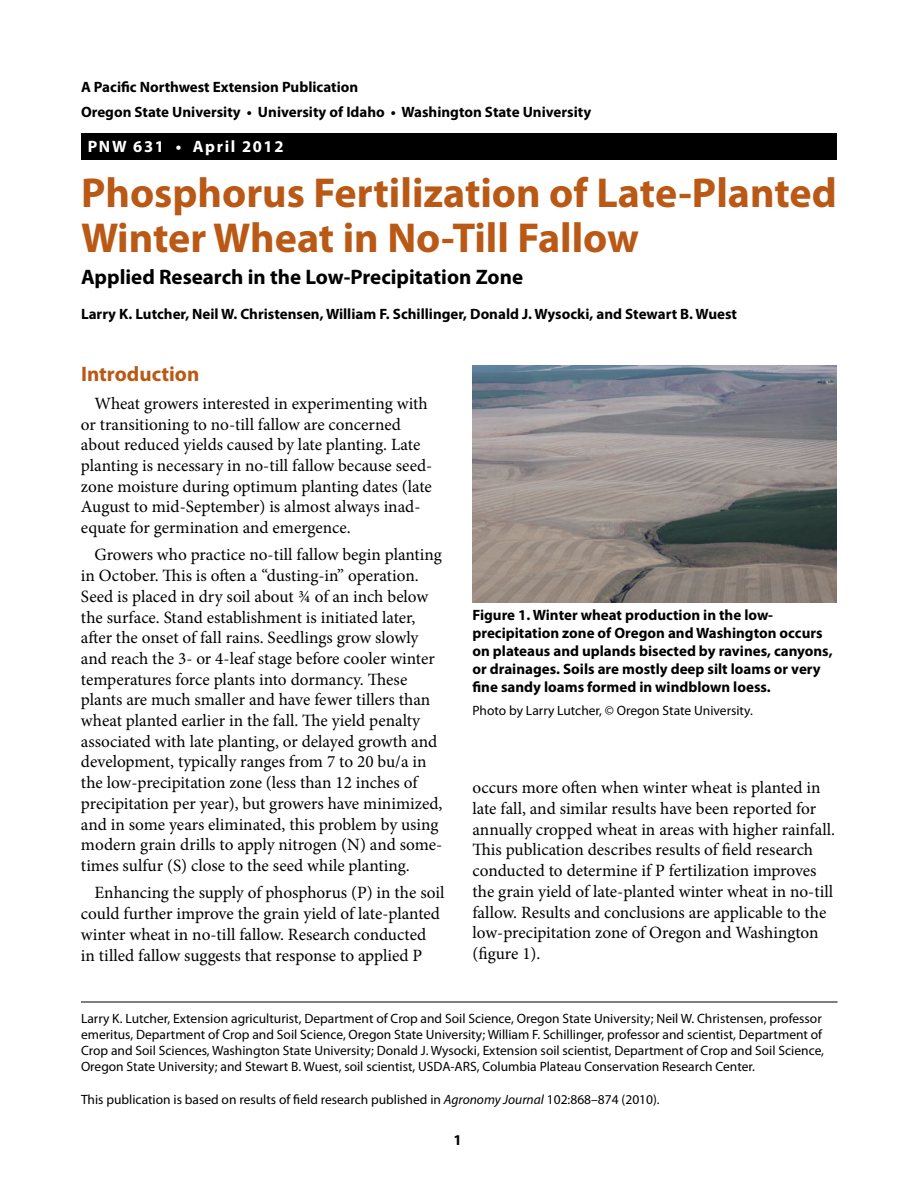
<style>
.page{position:relative;width:918px;height:1188px;background:#fff}
.page>*{position:absolute;margin:0;border:0;box-sizing:border-box;transform-origin:0 0}
.t1{font:700 42px/45px "Myriad Pro";color:#b95915}
.Subtitle{font:700 21px "Myriad Pro";color:#000}
.Subhead_1{font:700 21px "Myriad Pro";color:#b95915}
.Body_text{font:17.25px/20.7px "Minion Pro";color:#000}
.Pub_number{font:700 16.5px "Myriad Pro";letter-spacing:.1em;color:#fff}
.Authors{font:700 15px/18px "Myriad Pro";color:#000}
.PNW_header{font:700 15px "Myriad Pro";color:#000}
.Author_affiliations{font:13.5px/16.2px "Myriad Pro";color:#000}
.Credit{font:13.5px "Myriad Pro";color:#000}
.s1{font-style:italic}
</style>
<div class="page">
<div style="left:81px;top:133px;width:756px;height:27px;background:#000"></div>
<hr style="left:81px;top:1002px;width:757px;height:1px;background:#000">
<img style="left:472px;top:366px;width:365px;height:236px">
<p class="PNW_header" style="left:81px;top:77px;width:279px">A Pacific Northwest Extension Publication</p>
<p class="PNW_header" style="left:81px;top:102px;width:512px">Oregon State University • University of Idaho • Washington State University</p>
<p class="Pub_number" style="left:88px;top:136px;width:197px">PNW 631 • April 2012</p>
<h1 class="t1" style="left:81px;top:169px;width:757px">Phosphorus Fertilization of Late-Planted<br>Winter Wheat in No-Till Fallow</h1>
<p class="Subtitle" style="left:81px;top:263px;width:444px">Applied Research in the Low-Precipitation Zone</p>
<p class="Authors" style="left:81px;top:305px;width:658px">Larry K. Lutcher, Neil W. Christensen, William F. Schillinger, Donald J. Wysocki, and Stewart B. Wuest</p>
<h2 class="Subhead_1" style="left:81px;top:361px;width:120px">Introduction</h2>
<p class="Body_text" style="left:81px;top:393px;width:353px;text-indent:14px">Wheat growers interested in experimenting with or transitioning to no-till fallow are concerned about reduced yields caused by late planting. Late planting is necessary in no-till fallow because seed&shy;zone moisture during optimum planting dates (late August to mid-September) is almost always inad&shy;equate for germination and emergence.</p>
<p class="Body_text" style="left:81px;top:545px;width:363px;text-indent:14px">Growers who practice no-till fallow begin planting in October. This is often a “dusting-in” operation.<br>Seed is placed in dry soil about 3/4 of an inch below the surface. Stand establishment is initiated later, after the onset of fall rains. Seedlings grow slowly and reach the 3- or 4-leaf stage before cooler winter temperatures force plants into dormancy. These plants are much smaller and have fewer tillers than wheat planted earlier in the fall. The yield penalty associated with late planting, or delayed growth and development, typically ranges from 7 to 20 bu/a in the low-precipitation zone (less than 12 inches of precipitation per year), but growers have minimized, and in some years eliminated, this problem by using modern grain drills to apply nitrogen (N) and some&shy;times sulfur (S) close to the seed while planting.</p>
<p class="Body_text" style="left:81px;top:883px;width:365px;text-indent:14px">Enhancing the supply of phosphorus (P) in the soil could further improve the grain yield of late-planted winter wheat in no-till fallow. Research conducted in tilled fallow suggests that response to applied P</p>
<p class="Authors" style="left:472px;top:606px;width:362px">Figure 1. Winter wheat production in the low&shy;precipitation zone of Oregon and Washington occurs on plateaus and uplands bisected by ravines, canyons, or drainages. Soils are mostly deep silt loams or very fine sandy loams formed in windblown loess.</p>
<p class="Credit" style="left:472px;top:702px;width:282px">Photo by Larry Lutcher, © Oregon State University.</p>
<p class="Body_text" style="left:472px;top:778px;width:364px">occurs more often when winter wheat is planted in late fall, and similar results have been reported for annually cropped wheat in areas with higher rainfall.<br>This publication describes results of field research conducted to determine if P fertilization improves the grain yield of late-planted winter wheat in no-till fallow. Results and conclusions are applicable to the low-precipitation zone of Oregon and Washington (figure 1).</p>
<p class="Author_affiliations" style="left:81px;top:1010px;width:745px">Larry K. Lutcher, Extension agriculturist, Department of Crop and Soil Science, Oregon State University; Neil W. Christensen, professor emeritus, Department of Crop and Soil Science, Oregon State University; William F. Schillinger, professor and scientist, Department of Crop and Soil Sciences, Washington State University; Donald J. Wysocki, Extension soil scientist, Department of Crop and Soil Science, Oregon State University; and Stewart B. Wuest, soil scientist, USDA-ARS, Columbia Plateau Conservation Research Center.</p>
<p class="Author_affiliations" style="left:81px;top:1091px;width:580px">This publication is based on results of field research published in <span class="s1">Agronomy Journal</span> 102:868–874 (2010).</p>
<p class="Authors" style="left:453px;top:1131px;width:10px">1</p>
</div>
